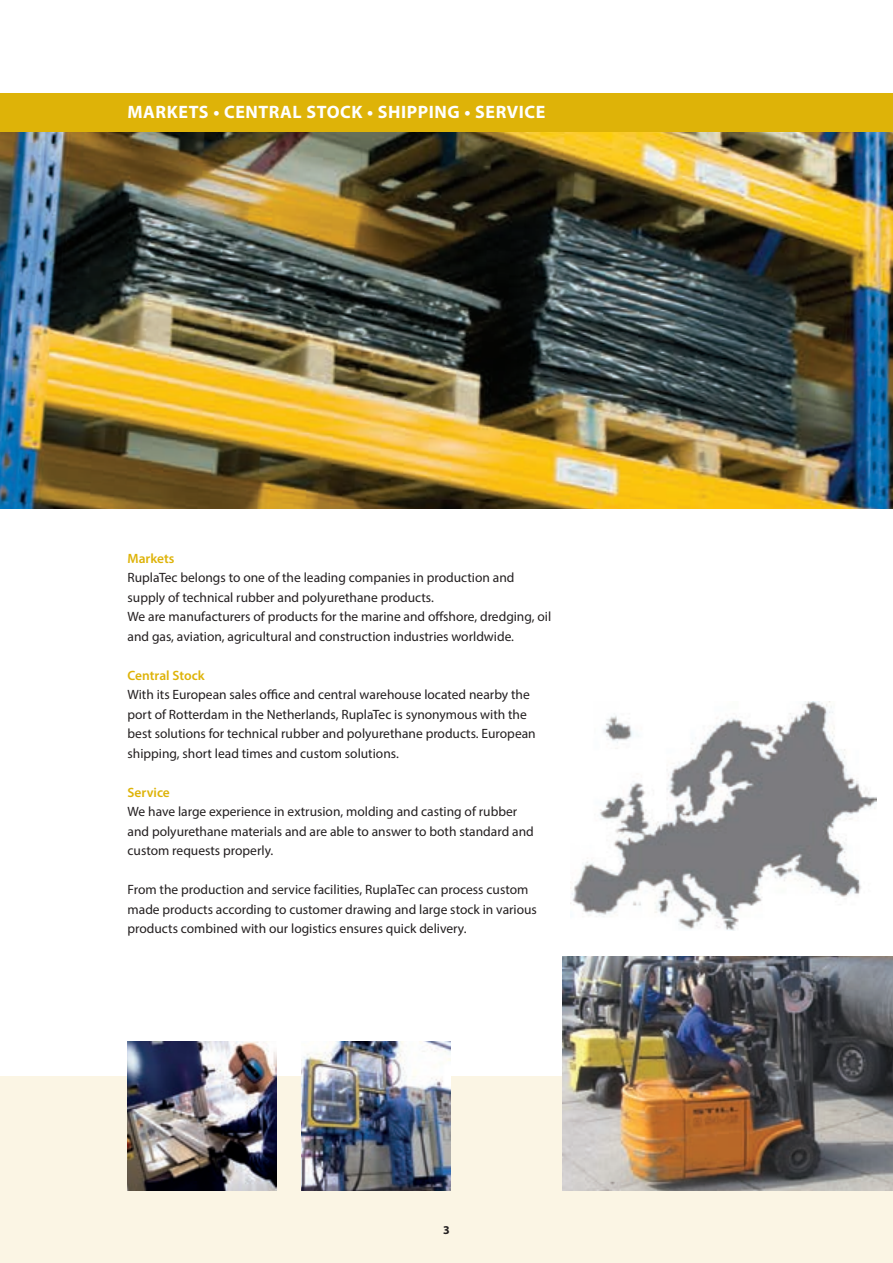
<style>
.page{position:relative;width:893px;height:1263px;background:#fff}
.page>*{position:absolute;margin:0;border:0;box-sizing:border-box;transform-origin:0 0}
.t1{font:700 18px "Myriad Pro";letter-spacing:.03em;color:#fff}
.t2{font:13.5px/19.5px "Myriad Pro";color:#231f20}
.t3{font:600 13.5px "Myriad Pro";color:#deb308}
.t4{font:700 12px "Myriad Pro";color:#231f20}
</style>
<div class="page">
<div style="left:0;top:1076px;width:893px;height:187px;background:#fbf5e4"></div>
<img style="left:572px;top:702px;width:304px;height:228px">
<img style="left:0;top:132px;width:893px;height:376px">
<div style="left:0;top:94px;width:893px;height:38px;background:#deb308"></div>
<img style="left:128px;top:1042px;width:148px;height:149px">
<img style="left:301px;top:1042px;width:149px;height:149px">
<img style="left:563px;top:957px;width:330px;height:234px">
<h1 class="t1" style="left:128px;top:100px;width:419px">MARKETS • CENTRAL STOCK • SHIPPING • SERVICE</h1>
<p class="t3" style="left:128px;top:550px;width:48px">Markets</p>
<p class="t2" style="left:128px;top:568px;width:425px">RuplaTec belongs to one of the leading companies in production and supply of technical rubber and polyurethane products.<br>We are manufacturers of products for the marine and offshore, dredging, oil and gas, aviation, agricultural and construction industries worldwide.</p>
<p class="t3" style="left:128px;top:667px;width:79px">Central Stock</p>
<p class="t2" style="left:128px;top:685px;width:410px">With its European sales office and central warehouse located nearby the port of Rotterdam in the Netherlands, RuplaTec is synonymous with the best solutions for technical rubber and polyurethane products. European shipping, short lead times and custom solutions.</p>
<p class="t3" style="left:128px;top:784px;width:44px">Service</p>
<p class="t2" style="left:128px;top:802px;width:408px">We have large experience in extrusion, molding and casting of rubber and polyurethane materials and are able to answer to both standard and custom requests properly.</p>
<p class="t2" style="left:128px;top:880px;width:411px">From the production and service facilities, RuplaTec can process custom made products according to customer drawing and large stock in various products combined with our logistics ensures quick delivery.</p>
<p class="t4" style="left:443px;top:1222px;width:8px">3</p>
</div>
